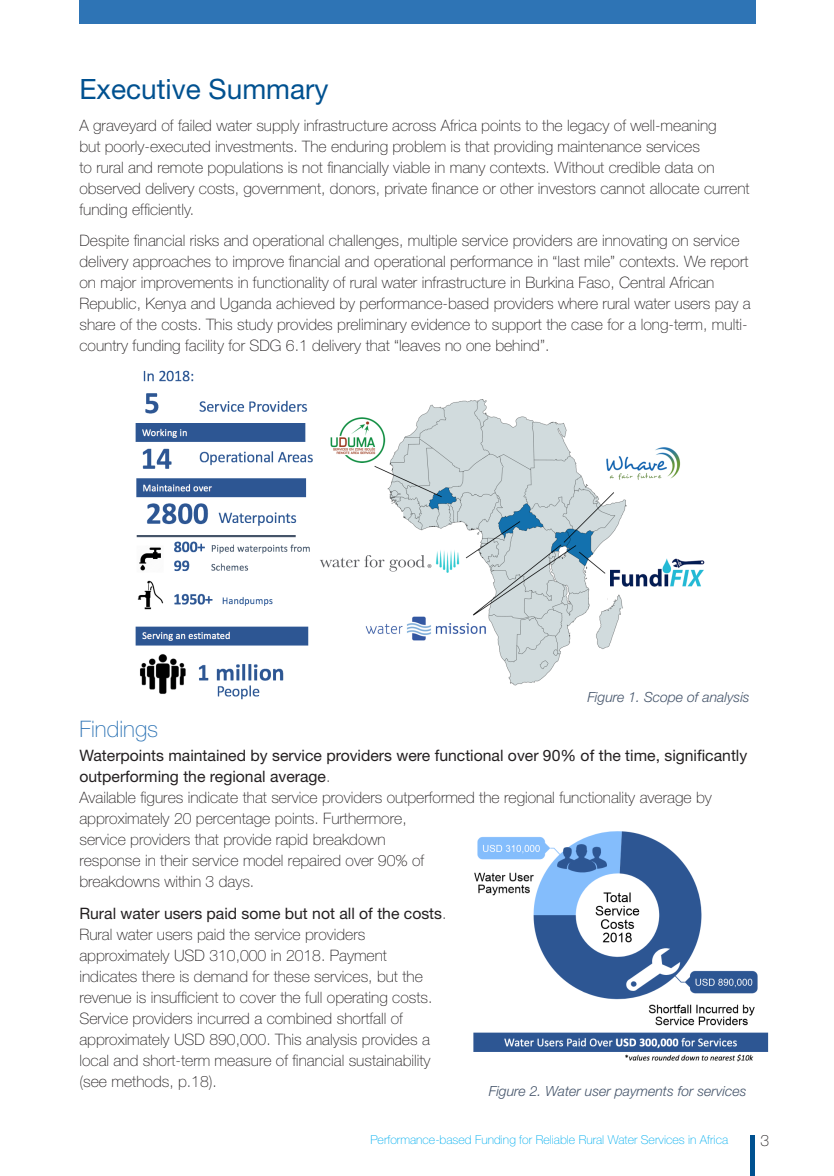
<style>
.page{position:relative;width:834px;height:1176px;background:#fff}
.page>*{position:absolute;margin:0;border:0;box-sizing:border-box;transform-origin:0 0}
.Heading_1{font:28px "Helvetica Neue LT Std";color:#005190}
.Heading_2{font:100 22.75px "Helvetica Neue LT Std";color:#2e74b5}
.Body1{font:100 15.75px/21px "Helvetica Neue LT Std";color:#231f20}
.Body_2_with_intro_li{font:100 15.75px/21px "Helvetica Neue LT Std";color:#231f20}
.t1{font:italic 300 14px "Helvetica Neue LT Std";color:#44546a}
.t2{font:100 12.25px "Helvetica Neue LT Std";color:#00aeef}
.s1{font-weight:400}
</style>
<div class="page">
<div style="left:79px;top:0;width:676px;height:23px;background:#2e74b5"></div>
<hr style="left:750px;top:1135px;width:4px;height:41px;background:#005190">
<img style="left:135px;top:370px;width:570px;height:330px">
<img style="left:473px;top:831px;width:296px;height:231px">
<p class="Heading_1" style="left:79px;top:73px;width:250px">Executive Summary</p>
<p class="Body1" style="left:79px;top:115px;width:671px">A graveyard of failed water supply infrastructure across Africa points to the legacy of well-meaning<br>but poorly-executed investments. The enduring problem is that providing maintenance services<br>to rural and remote populations is not financially viable in many contexts. Without credible data on observed delivery costs, government, donors, private finance or other investors cannot allocate current funding efficiently.</p>
<p class="Body1" style="left:79px;top:230px;width:672px">Despite financial risks and operational challenges, multiple service providers are innovating on service delivery approaches to improve financial and operational performance in “last mile” contexts. We report on major improvements in functionality of rural water infrastructure in Burkina Faso, Central African Republic, Kenya and Uganda achieved by performance-based providers where rural water users pay a share of the costs. This study provides preliminary evidence to support the case for a long-term, multi&shy;country funding facility for SDG 6.1 delivery that “leaves no one behind”.</p>
<p class="t1" style="left:587px;top:688px;width:164px">Figure 1. Scope of analysis</p>
<p class="Heading_2" style="left:79px;top:715px;width:80px">Findings</p>
<p class="Body_2_with_intro_li" style="left:79px;top:745px;width:669px"><span class="s1">Waterpoints maintained by service providers were functional over 90% of the time, significantly outperforming the regional average</span>.<br>Available figures indicate that service providers outperformed the regional functionality average by approximately 20 percentage points. Furthermore,<br>service providers that provide rapid breakdown<br>response in their service model repaired over 90% of<br>breakdowns within 3 days.</p>
<p class="Body_2_with_intro_li" style="left:79px;top:902px;width:368px"><span class="s1">Rural water users paid some but not all of the costs</span>.<br>Rural water users paid the service providers approximately USD 310,000 in 2018. Payment indicates there is demand for these services, but the revenue is insufficient to cover the full operating costs.<br>Service providers incurred a combined shortfall of approximately USD 890,000. This analysis provides a local and short-term measure of financial sustainability (see methods, p.18).</p>
<p class="t1" style="left:488px;top:1082px;width:259px">Figure 2. Water user payments for services</p>
<p class="t2" style="left:370px;top:1132px;width:359px">Performance-based Funding for Reliable Rural Water Services in Africa</p>
<p class="Body1" style="left:760px;top:1130px;width:10px">3</p>
</div>
